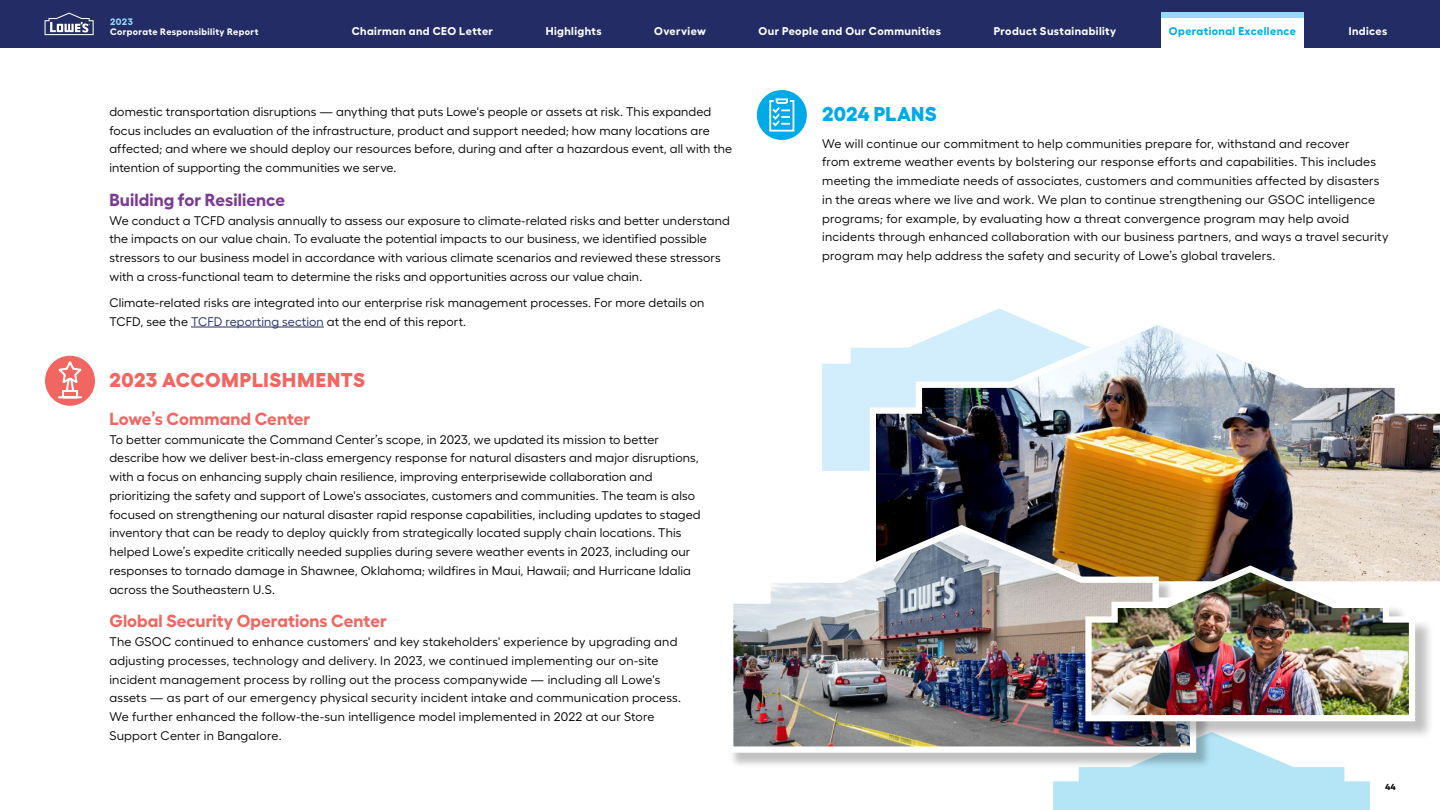
<style>
.page{position:relative;width:1440px;height:810px;background:#fff}
.page>*{position:absolute;margin:0;border:0;box-sizing:border-box;transform-origin:0 0}
.t1{font:800 20px "Fellix";letter-spacing:.03em;color:#f16661}
.t2{font:800 20px "Fellix";letter-spacing:.01em;color:#00aae7}
.t3{font:700 17.5px "Fellix";letter-spacing:.005em;color:#f16661}
.t4{font:700 17.5px "Fellix";letter-spacing:.005em;color:#7c3996}
.t5{font:12.5px/18.8px "Fellix";letter-spacing:.01em;color:#000}
.t6{font:700 11.25px "Fellix";letter-spacing:.035em;color:#fff}
.t7{font:700 11.25px "Fellix";letter-spacing:.035em;color:#00aae7}
.t8{font:700 9.38px "Fellix";letter-spacing:.04em;color:#fff}
.t9{font:700 9.38px "Fellix";color:#97daf8}
.t10{font:700 8.75px "Fellix";color:#000}
.s1{color:#232c64}
</style>
<div class="page">
<hr style="left:191px;top:327px;width:133px;height:1px;background:#232c64">
<div style="left:45px;top:356px;width:50px;height:50px;background:#f16661;border-radius:50%"></div>
<svg style="left:55px;top:359px;width:30px;height:40px"></svg>
<div style="left:757px;top:90px;width:50px;height:50px;background:#00aae7;border-radius:50%"></div>
<svg style="left:769px;top:98px;width:26px;height:34px"></svg>
<svg style="left:822px;top:308px;width:192px;height:163px;fill:#d2eefc"></svg>
<img style="left:867px;top:315px;width:573px;height:267px">
<svg style="left:1053px;top:740px;width:317px;height:70px"></svg>
<div style="left:729px;top:527px;width:483px;height:241px;background:#000;opacity:.25"></div>
<img style="left:729px;top:522px;width:470px;height:234px">
<div style="left:1087px;top:568px;width:347px;height:172px;background:#000;opacity:.25"></div>
<img style="left:1082px;top:562px;width:336px;height:162px">
<div style="left:0;top:0;width:1440px;height:48px;background:#232c64"></div>
<svg style="left:45px;top:13px;width:49px;height:22px"></svg>
<div style="left:1161px;top:13px;width:143px;height:35px;background:#fff"></div>
<div style="left:1161px;top:13px;width:143px;height:5px;background:#97daf8"></div>
<p class="t9" style="left:110px;top:14px;width:24px">2023</p>
<p class="t8" style="left:110px;top:24px;width:150px">Corporate Responsibility Report</p>
<p class="t6" style="left:352px;top:22px;width:143px">Chairman and CEO Letter</p>
<p class="t6" style="left:546px;top:22px;width:57px">Highlights</p>
<p class="t6" style="left:654px;top:22px;width:53px">Overview</p>
<p class="t6" style="left:759px;top:22px;width:184px">Our People and Our Communities</p>
<p class="t6" style="left:994px;top:22px;width:124px">Product Sustainability</p>
<p class="t7" style="left:1169px;top:22px;width:129px">Operational Excellence</p>
<p class="t6" style="left:1349px;top:22px;width:40px">Indices</p>
<p class="t5" style="left:109px;top:101px;width:624px">domestic transportation disruptions — anything that puts Lowe's people or assets at risk. This expanded focus includes an evaluation of the infrastructure, product and support needed; how many locations are affected; and where we should deploy our resources before, during and after a hazardous event, all with the intention of supporting the communities we serve.</p>
<h2 class="t4" style="left:109px;top:186px;width:177px">Building for Resilience</h2>
<p class="t5" style="left:109px;top:209px;width:622px">We conduct a TCFD analysis annually to assess our exposure to climate-related risks and better understand the impacts on our value chain. To evaluate the potential impacts to our business, we identified possible stressors to our business model in accordance with various climate scenarios and reviewed these stressors with a cross-functional team to determine the risks and opportunities across our value chain.</p>
<p class="t5" style="left:109px;top:292px;width:597px">Climate-related risks are integrated into our enterprise risk management processes. For more details on<br>TCFD, see the <span class="s1">TCFD reporting section</span> at the end of this report.</p>
<h1 class="t1" style="left:109px;top:364px;width:257px">2023 ACCOMPLISHMENTS</h1>
<h2 class="t3" style="left:109px;top:405px;width:203px">Lowe’s Command Center</h2>
<p class="t5" style="left:109px;top:428px;width:593px">To better communicate the Command Center’s scope, in 2023, we updated its mission to better describe how we deliver best-in-class emergency response for natural disasters and major disruptions, with a focus on enhancing supply chain resilience, improving enterprisewide collaboration and prioritizing the safety and support of Lowe's associates, customers and communities. The team is also focused on strengthening our natural disaster rapid response capabilities, including updates to staged inventory that can be ready to deploy quickly from strategically located supply chain locations. This helped Lowe’s expedite critically needed supplies during severe weather events in 2023, including our responses to tornado damage in Shawnee, Oklahoma; wildfires in Maui, Hawaii; and Hurricane Idalia across the Southeastern U.S.</p>
<h2 class="t3" style="left:109px;top:607px;width:279px">Global Security Operations Center</h2>
<p class="t5" style="left:109px;top:631px;width:573px">The GSOC continued to enhance customers' and key stakeholders' experience by upgrading and adjusting processes, technology and delivery. In 2023, we continued implementing our on-site incident management process by rolling out the process companywide — including all Lowe's assets — as part of our emergency physical security incident intake and communication process.<br>We further enhanced the follow-the-sun intelligence model implemented in 2022 at our Store Support Center in Bangalore.</p>
<h1 class="t2" style="left:822px;top:98px;width:116px">2024 PLANS</h1>
<p class="t5" style="left:822px;top:133px;width:568px">We will continue our commitment to help communities prepare for, withstand and recover<br>from extreme weather events by bolstering our response efforts and capabilities. This includes meeting the immediate needs of associates, customers and communities affected by disasters in the areas where we live and work. We plan to continue strengthening our GSOC intelligence programs; for example, by evaluating how a threat convergence program may help avoid incidents through enhanced collaboration with our business partners, and ways a travel security program may help address the safety and security of Lowe’s global travelers.</p>
<p class="t10" style="left:1385px;top:780px;width:12px">44</p>
</div>
